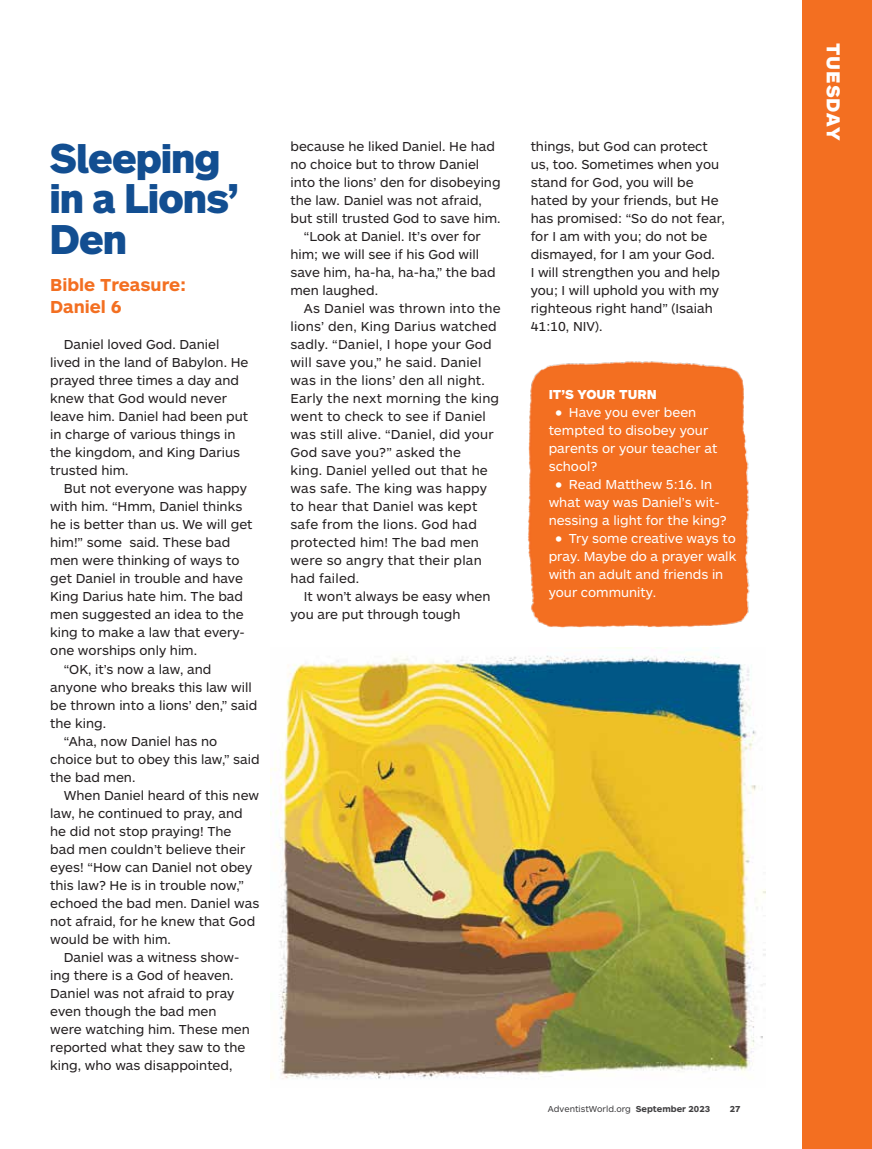
<style>
.page{position:relative;width:872px;height:1149px;background:#fff}
.page>*{position:absolute;margin:0;border:0;box-sizing:border-box;transform-origin:0 0}
.t1{font:900 40.5px/40.5px "ARS Maquette Pro";color:#124e91}
.t2{font:900 19.5px "ARS Maquette Pro";letter-spacing:.04em;color:#fff}
.t3{font:700 18px/22.5px "ARS Maquette Pro";letter-spacing:.045em;color:#f36f21}
.t4{font:13.5px/18px "ARS Maquette Pro";color:#231f20}
.t5{font:13.5px/18px "ARS Maquette Pro";color:#fff}
.t6{font:900 13.5px "ARS Maquette Pro";color:#fff}
.t7{font:9px "ARS Maquette Pro";letter-spacing:.035em;color:#414042}
.t8{font:700 9px "ARS Maquette Pro";color:#414042}
.s1{font-weight:900;font-size:15px}
.s2{font-weight:700}
</style>
<div class="page">
<div style="left:802px;top:0;width:70px;height:1148px;background:#f36f21"></div>
<img style="left:528px;top:361px;width:222px;height:267px">
<img style="left:270px;top:647px;width:495px;height:432px">
<h1 class="t1" style="left:50px;top:136px;width:189px">Sleeping in a Lions’<br>Den</h1>
<h3 class="t3" style="left:50px;top:272px;width:137px">Bible Treasure:<br>Daniel 6</h3>
<p class="t4" style="left:50px;top:335px;width:200px;text-indent:14px">Daniel loved God. Daniel lived in the land of Babylon. He prayed three times a day and knew that God would never leave him. Daniel had been put in charge of various things in the kingdom, and King Darius trusted him.</p>
<p class="t4" style="left:64px;top:479px;width:185px">But not everyone was happy</p>
<p class="t4" style="left:50px;top:497px;width:194px">with him. “Hmm, Daniel thinks</p>
<p class="t4" style="left:50px;top:515px;width:204px">he is better than us. We will get</p>
<p class="t4" style="left:50px;top:533px;width:182px">him!” some said. These bad</p>
<p class="t4" style="left:50px;top:551px;width:191px">men were thinking of ways to</p>
<p class="t4" style="left:50px;top:569px;width:194px">get Daniel in trouble and have</p>
<p class="t4" style="left:50px;top:587px;width:194px">King Darius hate him. The bad</p>
<p class="t4" style="left:50px;top:605px;width:195px">men suggested an idea to the</p>
<p class="t4" style="left:50px;top:623px;width:196px">king to make a law that every-</p>
<p class="t4" style="left:50px;top:641px;width:148px">one worships only him.</p>
<p class="t4" style="left:64px;top:659px;width:149px">“OK, it’s now a law, and</p>
<p class="t4" style="left:50px;top:677px;width:203px">anyone who breaks this law will</p>
<p class="t4" style="left:50px;top:695px;width:209px">be thrown into a lions’ den,” said</p>
<p class="t4" style="left:50px;top:713px;width:57px">the king.</p>
<p class="t4" style="left:64px;top:731px;width:155px">“Aha, now Daniel has no</p>
<p class="t4" style="left:50px;top:749px;width:211px">choice but to obey this law,” said</p>
<p class="t4" style="left:50px;top:767px;width:87px">the bad men.</p>
<p class="t4" style="left:64px;top:785px;width:197px">When Daniel heard of this new</p>
<p class="t4" style="left:50px;top:803px;width:194px">law, he continued to pray, and</p>
<p class="t4" style="left:50px;top:821px;width:183px">he did not stop praying! The</p>
<p class="t4" style="left:50px;top:839px;width:196px">bad men couldn’t believe their</p>
<p class="t4" style="left:50px;top:857px;width:204px">eyes! “How can Daniel not obey</p>
<p class="t4" style="left:50px;top:875px;width:195px">this law? He is in trouble now,”</p>
<p class="t4" style="left:50px;top:893px;width:211px">echoed the bad men. Daniel was</p>
<p class="t4" style="left:50px;top:911px;width:206px">not afraid, for he knew that God</p>
<p class="t4" style="left:50px;top:929px;width:122px">would be with him.</p>
<p class="t4" style="left:64px;top:947px;width:177px">Daniel was a witness show-</p>
<p class="t4" style="left:50px;top:965px;width:185px">ing there is a God of heaven.</p>
<p class="t4" style="left:50px;top:983px;width:186px">Daniel was not afraid to pray</p>
<p class="t4" style="left:50px;top:1001px;width:168px">even though the bad men</p>
<p class="t4" style="left:50px;top:1019px;width:201px">were watching him. These men</p>
<p class="t4" style="left:50px;top:1037px;width:197px">reported what they saw to the</p>
<p class="t4" style="left:50px;top:1054px;width:184px">king, who was disappointed,</p>
<p class="t4" style="left:290px;top:137px;width:206px">because he liked Daniel. He had</p>
<p class="t4" style="left:290px;top:155px;width:190px">no choice but to throw Daniel</p>
<p class="t4" style="left:290px;top:173px;width:212px">into the lions’ den for disobeying</p>
<p class="t4" style="left:290px;top:191px;width:193px">the law. Daniel was not afraid,</p>
<p class="t4" style="left:290px;top:209px;width:212px">but still trusted God to save him.</p>
<p class="t4" style="left:304px;top:227px;width:177px">“Look at Daniel. It’s over for</p>
<p class="t4" style="left:290px;top:245px;width:190px">him; we will see if his God will</p>
<p class="t4" style="left:290px;top:263px;width:207px">save him, ha-ha, ha-ha,” the bad</p>
<p class="t4" style="left:290px;top:281px;width:89px">men laughed.</p>
<p class="t4" style="left:304px;top:299px;width:198px">As Daniel was thrown into the</p>
<p class="t4" style="left:290px;top:317px;width:208px">lions’ den, King Darius watched</p>
<p class="t4" style="left:290px;top:335px;width:203px">sadly. “Daniel, I hope your God</p>
<p class="t4" style="left:290px;top:353px;width:192px">will save you,” he said. Daniel</p>
<p class="t4" style="left:290px;top:371px;width:196px">was in the lions’ den all night.</p>
<p class="t4" style="left:290px;top:389px;width:210px">Early the next morning the king</p>
<p class="t4" style="left:290px;top:407px;width:197px">went to check to see if Daniel</p>
<p class="t4" style="left:290px;top:425px;width:204px">was still alive. “Daniel, did your</p>
<p class="t4" style="left:290px;top:443px;width:172px">God save you?” asked the</p>
<p class="t4" style="left:290px;top:461px;width:199px">king. Daniel yelled out that he</p>
<p class="t4" style="left:290px;top:479px;width:198px">was safe. The king was happy</p>
<p class="t4" style="left:290px;top:497px;width:188px">to hear that Daniel was kept</p>
<p class="t4" style="left:290px;top:515px;width:188px">safe from the lions. God had</p>
<p class="t4" style="left:290px;top:533px;width:190px">protected him! The bad men</p>
<p class="t4" style="left:290px;top:551px;width:193px">were so angry that their plan</p>
<p class="t4" style="left:290px;top:569px;width:70px">had failed.</p>
<p class="t4" style="left:304px;top:587px;width:188px">It won’t always be easy when</p>
<p class="t4" style="left:290px;top:605px;width:172px">you are put through tough</p>
<p class="t4" style="left:530px;top:137px;width:196px">things, but God can protect us, too. Sometimes when you stand for God, you will be hated by your friends, but He has promised: “So do not fear, for I am with you; do not be dismayed, for I am your God.<br>I will strengthen you and help you; I will uphold you with my righteous right hand” (Isaiah<br>41:10, NIV).</p>
<p class="t6" style="left:548px;top:385px;width:109px">IT’S YOUR TURN</p>
<p class="t5" style="left:548px;top:402px;width:170px;text-indent:7px"><span class="s1">•</span> Have you ever been tempted to disobey your parents or your teacher at school?</p>
<p class="t5" style="left:548px;top:474px;width:180px;text-align:center"><span class="s1">•</span> Read Matthew 5:16. In what way was Daniel’s wit&shy;nessing a light for the king?</p>
<p class="t5" style="left:548px;top:528px;width:189px;text-indent:7px"><span class="s1">•</span> Try some creative ways to pray. Maybe do a prayer walk with an adult and friends in your community.</p>
<p class="t7" style="left:548px;top:1103px;width:164px">AdventistWorld.org <span class="s2">September 2023</span></p>
<p class="t8" style="left:730px;top:1103px;width:12px">27</p>
<h2 class="t2" style="left:846px;top:43px;width:99px;rotate:90deg">TUESDAY</h2>
</div>
